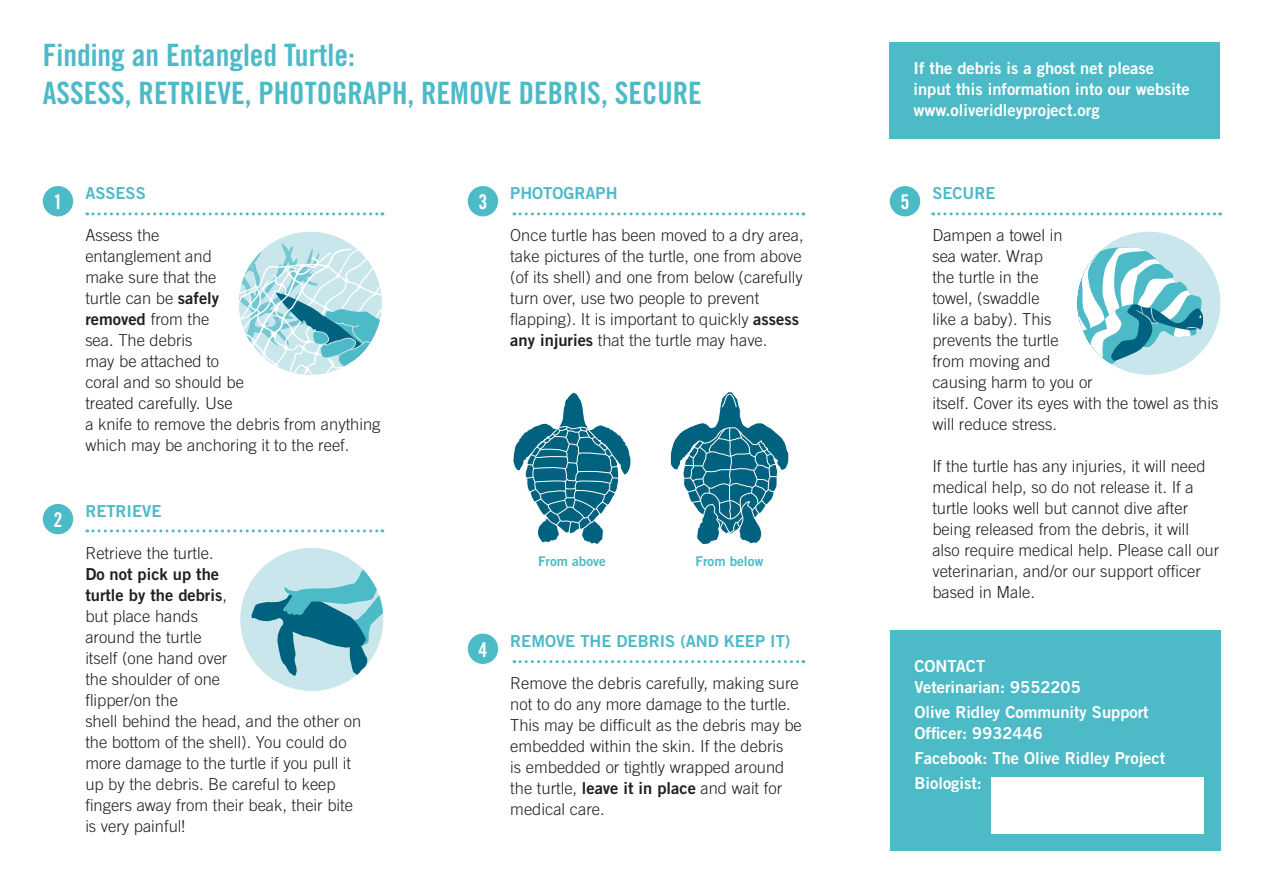
<style>
.page{position:relative;width:1263px;height:893px;background:#fff}
.page>*{position:absolute;margin:0;border:0;box-sizing:border-box;transform-origin:0 0}
.t1{font:30.9px "Trade Gothic Bold Cond Twenty";color:#4dbac7}
.t2{font:20.25px "Trade Gothic Bold Cond Twenty";color:#fff}
.t3{font:300 16.5px/21px "Trade Gothic";color:#231f20}
.t4{font:16.5px/21px "Trade Gothic Bold Two";color:#fff}
.t5{font:16.5px "Trade Gothic Bold Two";color:#4dbac7}
.t6{font:13.5px "Trade Gothic Bold Two";color:#4dbac7}
.s1{font-family:"Trade Gothic Bold Two";font-weight:400}
</style>
<div class="page">
<svg style="left:87px;top:212px;width:296px;height:3px"></svg>
<svg style="left:514px;top:660px;width:290px;height:3px"></svg>
<svg style="left:514px;top:212px;width:290px;height:3px"></svg>
<svg style="left:933px;top:212px;width:288px;height:3px"></svg>
<svg style="left:87px;top:529px;width:296px;height:3px"></svg>
<div style="left:43px;top:186px;width:30px;height:30px;background:#4dbac7;border-radius:50%"></div>
<div style="left:43px;top:504px;width:30px;height:30px;background:#4dbac7;border-radius:50%"></div>
<div style="left:468px;top:186px;width:30px;height:30px;background:#4dbac7;border-radius:50%"></div>
<div style="left:468px;top:634px;width:30px;height:30px;background:#4dbac7;border-radius:50%"></div>
<div style="left:890px;top:186px;width:30px;height:30px;background:#4dbac7;border-radius:50%"></div>
<div style="left:889px;top:43px;width:331px;height:96px;background:#4dbac7"></div>
<div style="left:890px;top:630px;width:331px;height:220px;background:#4dbac7"></div>
<svg style="left:239px;top:232px;width:143px;height:143px"></svg>
<div style="left:1077px;top:232px;width:143px;height:143px;background:#c8e6eb;border-radius:50%"></div>
<svg style="left:1077px;top:246px;width:126px;height:129px"></svg>
<svg style="left:513px;top:392px;width:118px;height:153px"></svg>
<svg style="left:670px;top:391px;width:119px;height:154px"></svg>
<div style="left:240px;top:548px;width:143px;height:143px;background:#c8e6eb;border-radius:50%"></div>
<svg style="left:251px;top:561px;width:132px;height:115px"></svg>
<div style="left:991px;top:777px;width:212px;height:56px;background:#fff"></div>
<p class="t1" style="left:43px;top:36px;width:314px">Finding an Entangled Turtle:</p>
<p class="t1" style="left:43px;top:74px;width:661px">ASSESS, RETRIEVE, PHOTOGRAPH, REMOVE DEBRIS, SECURE</p>
<p class="t2" style="left:53px;top:189px;width:11px">1</p>
<p class="t2" style="left:53px;top:507px;width:11px">2</p>
<p class="t5" style="left:85px;top:183px;width:62px">ASSESS</p>
<p class="t3" style="left:85px;top:225px;width:297px">Assess the<br>entanglement and<br>make sure that the<br>turtle can be <span class="s1">safely<br>removed</span> from the<br>sea. The debris<br>may be attached to<br>coral and so should be<br>treated carefully. Use<br>a knife to remove the debris from anything which may be anchoring it to the reef.</p>
<p class="t5" style="left:85px;top:501px;width:78px">RETRIEVE</p>
<p class="t3" style="left:85px;top:543px;width:278px">Retrieve the turtle.<br><span class="s1">Do not pick up the<br>turtle by the debris</span>,<br>but place hands<br>around the turtle<br>itself (one hand over<br>the shoulder of one<br>flipper/on the<br>shell behind the head, and the other on the bottom of the shell). You could do more damage to the turtle if you pull it up by the debris. Be careful to keep fingers away from their beak, their bite is very painful!</p>
<p class="t2" style="left:478px;top:189px;width:11px">3</p>
<p class="t5" style="left:510px;top:183px;width:109px">PHOTOGRAPH</p>
<p class="t3" style="left:510px;top:225px;width:295px">Once turtle has been moved to a dry area, take pictures of the turtle, one from above (of its shell) and one from below (carefully turn over, use two people to prevent flapping). It is important to quickly <span class="s1">assess any injuries</span> that the turtle may have.</p>
<p class="t6" style="left:538px;top:553px;width:69px">From above</p>
<p class="t6" style="left:696px;top:553px;width:69px">From below</p>
<p class="t2" style="left:478px;top:637px;width:11px">4</p>
<p class="t5" style="left:510px;top:631px;width:282px">REMOVE THE DEBRIS (AND KEEP IT)</p>
<p class="t3" style="left:510px;top:672px;width:293px">Remove the debris carefully, making sure not to do any more damage to the turtle.<br>This may be difficult as the debris may be embedded within the skin. If the debris<br>is embedded or tightly wrapped around the turtle, <span class="s1">leave it in place</span> and wait for medical care.</p>
<p class="t4" style="left:913px;top:57px;width:278px">If the debris is a ghost net please input this information into our website www.oliveridleyproject.org</p>
<p class="t2" style="left:900px;top:189px;width:11px">5</p>
<p class="t5" style="left:932px;top:183px;width:65px">SECURE</p>
<p class="t3" style="left:932px;top:225px;width:288px">Dampen a towel in<br>sea water. Wrap<br>the turtle in the<br>towel, (swaddle<br>like a baby). This<br>prevents the turtle<br>from moving and<br>causing harm to you or<br>itself. Cover its eyes with the towel as this will reduce stress.</p>
<p class="t3" style="left:932px;top:456px;width:288px">If the turtle has any injuries, it will need medical help, so do not release it. If a turtle looks well but cannot dive after being released from the debris, it will also require medical help. Please call our veterinarian, and/or our support officer based in Male.</p>
<p class="t4" style="left:914px;top:655px;width:72px">CONTACT</p>
<p class="t4" style="left:914px;top:676px;width:168px">Veterinarian: 9552205</p>
<p class="t4" style="left:914px;top:701px;width:236px">Olive Ridley Community Support<br>Officer: 9932446</p>
<p class="t4" style="left:914px;top:747px;width:252px">Facebook: The Olive Ridley Project</p>
<p class="t4" style="left:914px;top:773px;width:69px">Biologist:</p>
</div>
